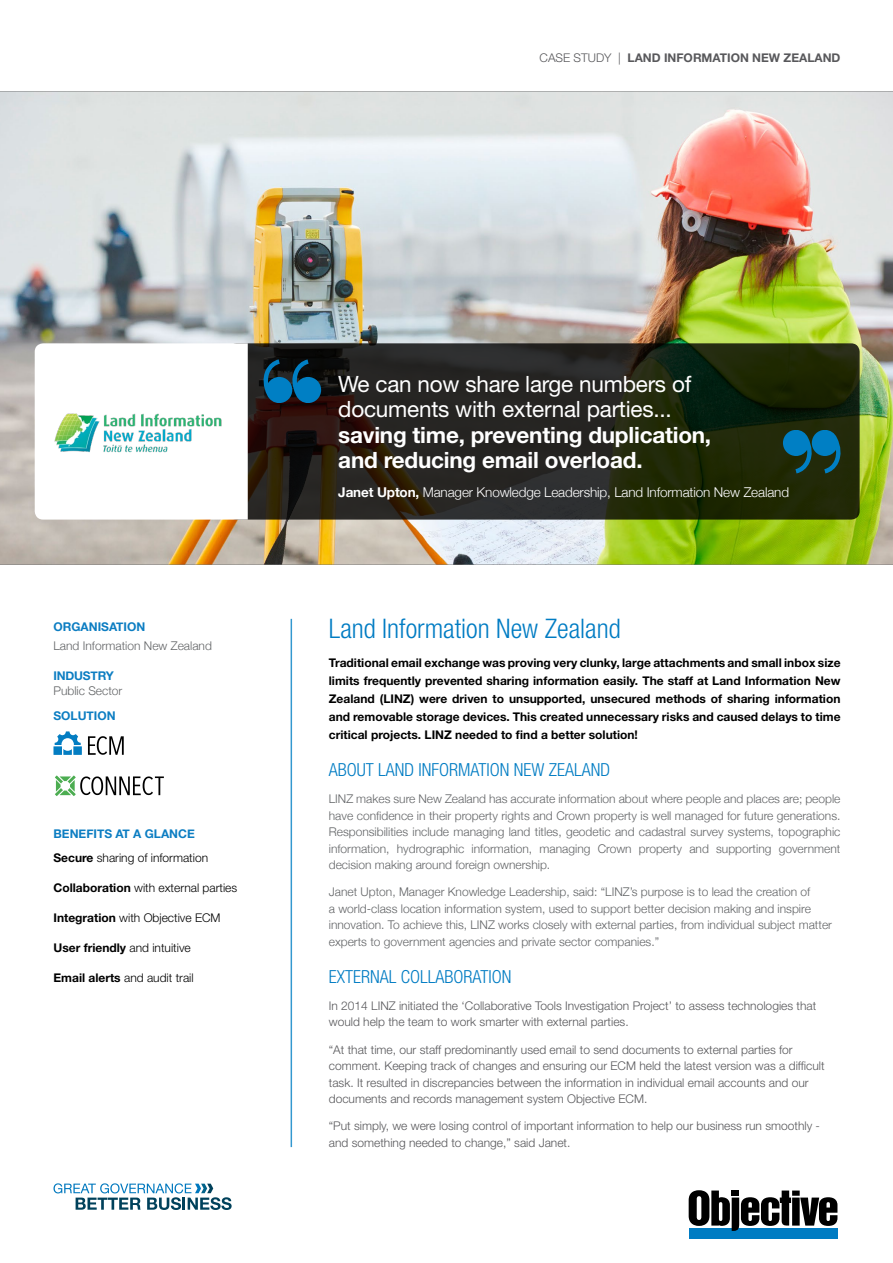
<style>
.page{position:relative;width:893px;height:1263px;background:#fff}
.page>*{position:absolute;margin:0;border:0;box-sizing:border-box;transform-origin:0 0}
.t1{font:300 condensed 27px "Helvetica Neue LT Std";color:#007cc3}
.t2{font:22.5px/25.5px "Helvetica Neue LT Std";letter-spacing:-.01em;color:#fff}
.t3{font:700 22.5px/25.5px "Helvetica Neue LT Std";letter-spacing:-.01em;color:#fff}
.t4{font:300 condensed 18px "Helvetica Neue LT Std";color:#007cc3}
.t5{font:300 13.5px "Helvetica Neue";letter-spacing:-.01em;color:#fff}
.t6{font:300 12px/16.5px "Helvetica Neue";color:#626466;text-align:justify}
.t7{font:300 12px/16.5px "Helvetica Neue LT Std";color:#58585b}
.t8{font:700 12px/18px "Helvetica Neue LT Std";color:#000;text-align:justify}
.t9{font:300 12px "Helvetica Neue LT Std";color:#000}
.t10{font:700 12px "Helvetica Neue";color:#0c7dc2}
.t11{font:700 12px "Helvetica Neue LT Std";color:#58585b}
.s1{font-weight:300}
.s2{font-weight:700}
</style>
<div class="page">
<img style="left:0;top:91px;width:893px;height:473px">
<svg style="left:228px;top:343px;width:632px;height:177px;background:#232516"></svg>
<svg style="left:35px;top:343px;width:213px;height:177px"></svg>
<hr style="left:291px;top:619px;width:1px;height:528px;background:#007fc4">
<div style="left:689px;top:1227px;width:148px;height:11px;background:#007cc3"></div>
<svg style="left:689px;top:1190px;width:148px;height:41px"></svg>
<div style="left:732px;top:1190px;width:7px;height:6px;background:#000"></div>
<svg style="left:264px;top:359px;width:57px;height:44px;background:#084b6f"></svg>
<svg style="left:783px;top:430px;width:57px;height:43px;background:#0f586f"></svg>
<img style="left:46px;top:400px;width:182px;height:62px">
<svg style="left:55px;top:775px;width:109px;height:21px"></svg>
<div style="left:53px;top:746px;width:9px;height:9px;background:#037dc2"></div>
<svg style="left:55px;top:731px;width:26px;height:24px"></svg>
<svg style="left:88px;top:736px;width:36px;height:19px"></svg>
<svg style="left:53px;top:1183px;width:179px;height:27px"></svg>
<p class="t11" style="left:540px;top:51px;width:302px"><span class="s1">CASE STUDY |</span> LAND INFORMATION NEW ZEALAND</p>
<p class="t10" style="left:53px;top:617px;width:93px">ORGANISATION</p>
<p class="t6" style="left:53px;top:636px;width:160px">Land Information New Zealand</p>
<p class="t10" style="left:53px;top:666px;width:62px">INDUSTRY</p>
<p class="t6" style="left:53px;top:681px;width:70px">Public Sector</p>
<p class="t10" style="left:53px;top:707px;width:64px">SOLUTION</p>
<p class="t10" style="left:53px;top:824px;width:143px">BENEFITS AT A GLANCE</p>
<p class="t9" style="left:53px;top:850px;width:156px"><span class="s2">Secure</span> sharing of information</p>
<p class="t9" style="left:53px;top:880px;width:185px"><span class="s2">Collaboration</span> with external parties</p>
<p class="t9" style="left:53px;top:910px;width:169px"><span class="s2">Integration</span> with Objective ECM</p>
<p class="t8" style="left:53px;top:938px;width:139px">User friendly <span class="s1">and intuitive</span></p>
<p class="t9" style="left:53px;top:971px;width:142px"><span class="s2">Email alerts</span> and audit trail</p>
<h2 class="t2" style="left:338px;top:370px;width:355px">We can now share large numbers of documents with external parties...</h2>
<h2 class="t3" style="left:338px;top:421px;width:374px">saving time, preventing duplication, and reducing email overload.</h2>
<p class="t5" style="left:338px;top:481px;width:452px"><span class="s2">Janet Upton,</span> Manager Knowledge Leadership, Land Information New Zealand</p>
<h1 class="t1" style="left:329px;top:613px;width:293px">Land Information New Zealand</h1>
<p class="t8" style="left:329px;top:653px;width:513px">Traditional email exchange was proving very clunky, large attachments and small inbox size limits frequently prevented sharing information easily. The staff at Land Information New Zealand (LINZ) were driven to unsupported, unsecured methods of sharing information and removable storage devices. This created unnecessary risks and caused delays to time critical projects. LINZ needed to find a better solution!</p>
<h3 class="t4" style="left:329px;top:759px;width:283px">ABOUT LAND INFORMATION NEW ZEALAND</h3>
<p class="t6" style="left:329px;top:790px;width:513px">LINZ makes sure New Zealand has accurate information about where people and places are; people have confidence in their property rights and Crown property is well managed for future generations.<br>Responsibilities include managing land titles, geodetic and cadastral survey systems, topographic information, hydrographic information, managing Crown property and supporting government decision making around foreign ownership.</p>
<p class="t6" style="left:329px;top:883px;width:505px;text-align:left">Janet Upton, Manager Knowledge Leadership, said: “LINZ’s purpose is to lead the creation of<br>a world-class location information system, used to support better decision making and inspire innovation. To achieve this, LINZ works closely with external parties, from individual subject matter experts to government agencies and private sector companies.”</p>
<h3 class="t4" style="left:329px;top:966px;width:184px">EXTERNAL COLLABORATION</h3>
<p class="t7" style="left:329px;top:997px;width:489px">In 2014 LINZ initiated the ‘Collaborative Tools Investigation Project’ to assess technologies that would help the team to work smarter with external parties.</p>
<p class="t7" style="left:329px;top:1041px;width:497px">“At that time, our staff predominantly used email to send documents to external parties for comment. Keeping track of changes and ensuring our ECM held the latest version was a difficult task. It resulted in discrepancies between the information in individual email accounts and our documents and records management system Objective ECM.</p>
<p class="t7" style="left:329px;top:1117px;width:493px">“Put simply, we were losing control of important information to help our business run smoothly - and something needed to change,” said Janet.</p>
</div>
